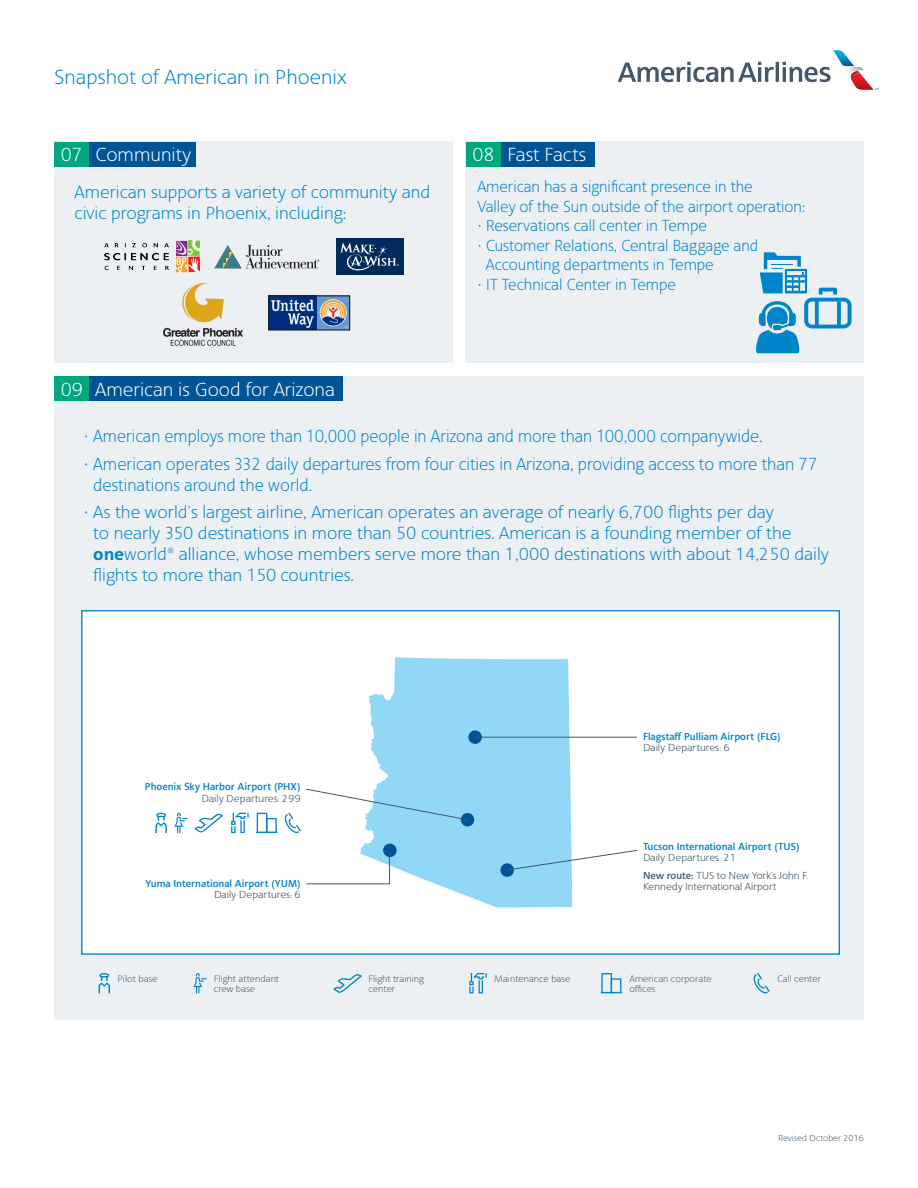
<style>
.page{position:relative;width:918px;height:1188px;background:#fff}
.page>*{position:absolute;margin:0;border:0;box-sizing:border-box;transform-origin:0 0}
.t1{font:300 21px "American Sans";color:#0084ca}
.t2{font:300 19.5px "American Sans";color:#fff}
.t3{font:300 18px/21px "American Sans";color:#0084ca;scale:.95 1}
.t4{font:300 18px/21px "American Sans";color:#0084ca}
.t5{font:300 16.5px/19.5px "American Sans";color:#0083c8;scale:.95 1}
.t6{font:500 10.5px/11.2px "American Sans";color:#0084ca;text-align:right}
.t7{font:10.5px/11.2px "American Sans";color:#445869}
.t8{font:300 9.75px/10.5px "American Sans";color:#445869}
.t9{font:300 9px "American Sans";color:#445869}
.s1{font-weight:700}
.s2{font-weight:400;color:#445869}
.s3{font-weight:500}
.s4{font-style:italic}
</style>
<div class="page">
<div style="left:466px;top:142px;width:398px;height:221px;background:#ecf0f2"></div>
<div style="left:500px;top:142px;width:95px;height:25px;background:#005495"></div>
<div style="left:466px;top:142px;width:34px;height:25px;background:#00a77e"></div>
<svg style="left:618px;top:50px;width:261px;height:40px"></svg>
<div style="left:54px;top:376px;width:810px;height:644px;background:#ecf0f2"></div>
<div style="left:89px;top:376px;width:254px;height:25px;background:#005495"></div>
<div style="left:54px;top:376px;width:35px;height:25px;background:#00a77e"></div>
<div style="left:54px;top:142px;width:398px;height:221px;background:#ecf0f2"></div>
<div style="left:89px;top:142px;width:107px;height:25px;background:#005495"></div>
<div style="left:54px;top:142px;width:35px;height:25px;background:#00a77e"></div>
<svg style="left:317px;top:296px;width:33px;height:34px"></svg>
<div style="left:269px;top:296px;width:48px;height:34px;background:#002e7f"></div>
<svg style="left:320px;top:300px;width:28px;height:28px"></svg>
<svg style="left:271px;top:300px;width:43px;height:28px"></svg>
<div style="left:268px;top:295px;width:82px;height:36px;border:1px solid #231f20"></div>
<img style="left:162px;top:282px;width:81px;height:64px">
<svg style="left:214px;top:245px;width:105px;height:23px"></svg>
<div style="left:336px;top:238px;width:67px;height:37px;background:#00295c"></div>
<svg style="left:340px;top:243px;width:59px;height:28px"></svg>
<img style="left:104px;top:240px;width:95px;height:33px">
<div style="left:81px;top:610px;width:759px;height:345px;background:#fff;border:1px solid #0084ca"></div>
<svg style="left:360px;top:657px;width:212px;height:251px;background:#a0ddf8"></svg>
<div style="left:468px;top:730px;width:14px;height:14px;background:#005495;border-radius:50%"></div>
<div style="left:461px;top:813px;width:13px;height:14px;background:#005495;border-radius:50%"></div>
<div style="left:500px;top:863px;width:14px;height:14px;background:#005495;border-radius:50%"></div>
<div style="left:383px;top:844px;width:14px;height:13px;background:#005495;border-radius:50%"></div>
<svg style="left:306px;top:850px;width:84px;height:35px"></svg>
<hr style="left:475px;top:737px;width:162px;height:1px;background:#445869">
<svg style="left:507px;top:850px;width:130px;height:21px"></svg>
<svg style="left:155px;top:813px;width:12px;height:20px"></svg>
<svg style="left:256px;top:813px;width:21px;height:20px"></svg>
<svg style="left:285px;top:788px;width:184px;height:45px"></svg>
<svg style="left:231px;top:813px;width:18px;height:20px"></svg>
<svg style="left:194px;top:814px;width:29px;height:19px"></svg>
<svg style="left:174px;top:813px;width:13px;height:20px"></svg>
<svg style="left:193px;top:973px;width:13px;height:20px"></svg>
<svg style="left:99px;top:973px;width:11px;height:20px"></svg>
<svg style="left:469px;top:973px;width:18px;height:20px"></svg>
<svg style="left:601px;top:973px;width:21px;height:20px"></svg>
<svg style="left:754px;top:973px;width:16px;height:20px"></svg>
<svg style="left:333px;top:974px;width:29px;height:19px"></svg>
<svg style="left:756px;top:252px;width:96px;height:101px"></svg>
<p class="t1" style="left:54px;top:65px;width:294px">Snapshot of American in Phoenix</p>
<p class="t2" style="left:61px;top:144px;width:24px">07</p>
<p class="t2" style="left:95px;top:144px;width:97px">Community</p>
<p class="t4" style="left:75px;top:182px;width:357px">American supports a variety of community and civic programs in Phoenix, including:</p>
<p class="t5" style="left:477px;top:177px;width:347px">American has a significant presence in the<br>Valley of the Sun outside of the airport operation:</p>
<p class="t2" style="left:472px;top:144px;width:24px">08</p>
<p class="t2" style="left:507px;top:144px;width:81px">Fast Facts</p>
<p class="t5" style="left:477px;top:216px;width:243px">• Reservations call center in Tempe</p>
<p class="t5" style="left:486px;top:236px;width:289px;text-indent:-8px">• Customer Relations, Central Baggage and<br>Accounting departments in Tempe</p>
<p class="t5" style="left:477px;top:275px;width:211px">• IT Technical Center in Tempe</p>
<p class="t2" style="left:61px;top:379px;width:24px">09</p>
<p class="t2" style="left:95px;top:379px;width:241px">American is Good for Arizona</p>
<p class="t3" style="left:84px;top:426px;width:716px">• American employs more than 10,000 people in Arizona and more than 100,000 companywide.</p>
<p class="t3" style="left:93px;top:453px;width:764px;text-indent:-9px">• American operates 332 daily departures from four cities in Arizona, providing access to more than 77 destinations around the world.</p>
<p class="t3" style="left:93px;top:502px;width:776px;text-indent:-9px">• As the world’s largest airline, American operates an average of nearly 6,700 flights per day<br>to nearly 350 destinations in more than 50 countries. American is a founding member of the <span class="s1">one</span>world® alliance, whose members serve more than 1,000 destinations with about 14,250 daily flights to more than 150 countries.</p>
<p class="t6" style="left:145px;top:781px;width:157px">Phoenix Sky Harbor Airport (PHX)<br><span class="s2">Daily Departures: 299</span></p>
<p class="t6" style="left:146px;top:878px;width:157px">Yuma International Airport (YUM)<br><span class="s2">Daily Departures: 6</span></p>
<p class="t6" style="left:643px;top:731px;width:140px;text-align:left">Flagstaff Pulliam Airport (FLG)<br><span class="s2">Daily Departures: 6</span></p>
<p class="t6" style="left:643px;top:841px;width:158px;text-align:left">Tucson International Airport (TUS)<br><span class="s2">Daily Departures: 21</span></p>
<p class="t7" style="left:643px;top:870px;width:166px"><span class="s3">New route:</span> TUS to New York’s John F.<br>Kennedy International Airport</p>
<p class="t8" style="left:214px;top:973px;width:67px">Flight attendant crew bas<span class="s4">e</span></p>
<p class="t8" style="left:369px;top:973px;width:57px">Flight training</p>
<p class="t8" style="left:777px;top:973px;width:45px">Call center</p>
<p class="t8" style="left:369px;top:984px;width:28px">center</p>
<p class="t8" style="left:117px;top:973px;width:42px">Pilot base</p>
<p class="t8" style="left:494px;top:973px;width:78px">Maintenance base</p>
<p class="t8" style="left:629px;top:973px;width:84px">American corporate offices</p>
<p class="t9" style="left:778px;top:1133px;width:87px">Revised October 2016</p>
</div>
